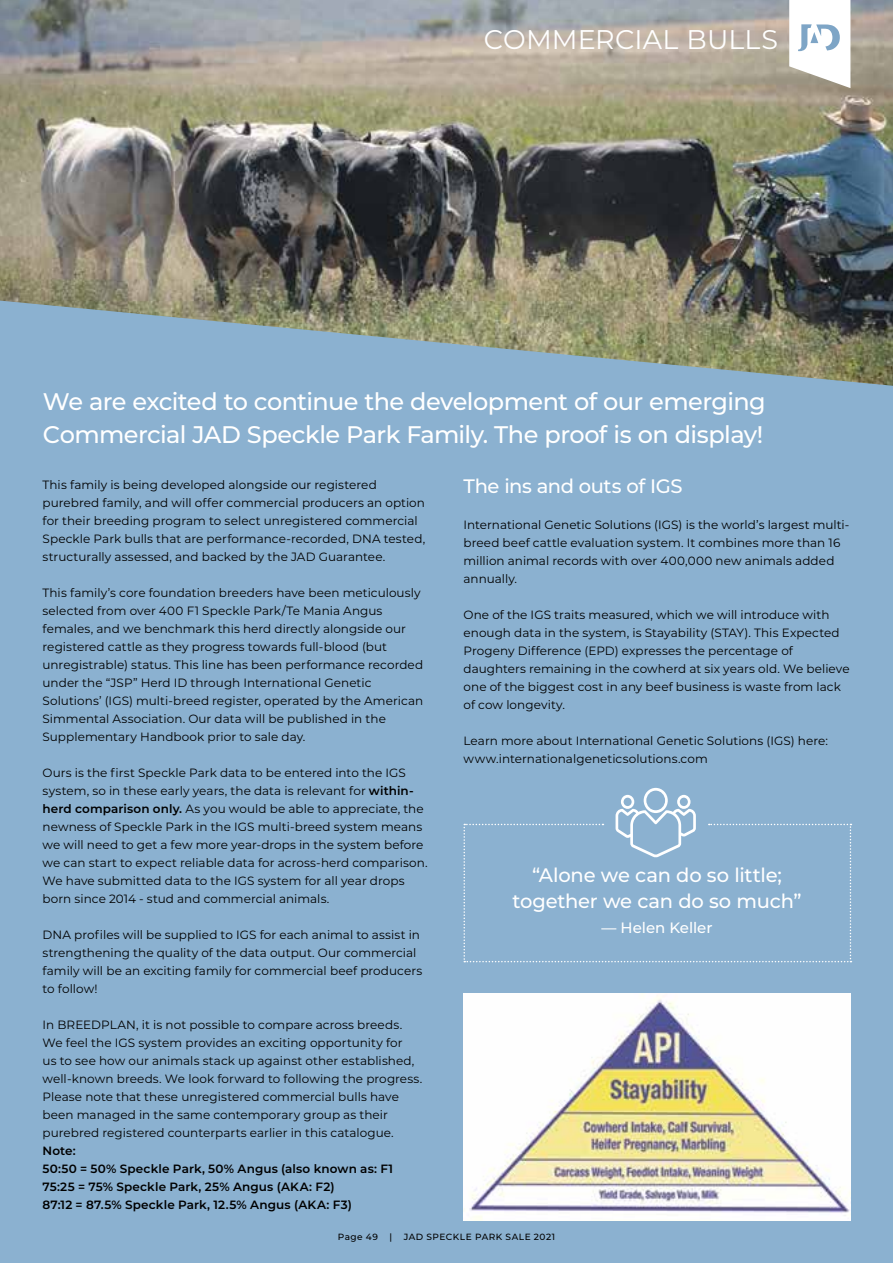
<style>
.page{position:relative;width:893px;height:1263px;background:#8bb1d0}
.page>*{position:absolute;margin:0;border:0;box-sizing:border-box;transform-origin:0 0}
.t1{font:27px "Montserrat";letter-spacing:.005em;color:#fff}
.t2{font:500 24px/33px "Montserrat";letter-spacing:-.025em;color:#fff}
.t3{font:500 19.5px/25.5px "Montserrat";letter-spacing:-.015em;color:#fff;text-align:center}
.t4{font:500 15px "Montserrat";color:#fff}
.t5{font:12px/18px "Montserrat";letter-spacing:.005em;color:#000}
.t6{font:600 12px/18px "Montserrat";letter-spacing:.015em;color:#000}
.t7{font:500 9px "Montserrat";letter-spacing:.06em;color:#000}
.s1{font-weight:600}
</style>
<div class="page">
<img style="left:0;top:0;width:893px;height:386px">
<svg style="left:789px;top:0;width:61px;height:88px;background:#e7e9ea"></svg>
<img style="left:463px;top:994px;width:387px;height:226px">
<svg style="left:463px;top:788px;width:388px;height:174px"></svg>
<h1 class="t1" style="left:484px;top:21px;width:296px">COMMERCIAL BULLS</h1>
<h2 class="t2" style="left:43px;top:384px;width:724px">We are excited to continue the development of our emerging<br>Commercial JAD Speckle Park Family. The proof is on display!</h2>
<h3 class="t3" style="left:463px;top:473px;width:221px">The ins and outs of IGS</h3>
<p class="t5" style="left:463px;top:515px;width:388px">International Genetic Solutions (IGS) is the world’s largest multi&shy;breed beef cattle evaluation system. It combines more than 16 million animal records with over 400,000 new animals added annually.</p>
<p class="t5" style="left:463px;top:605px;width:388px">One of the IGS traits measured, which we will introduce with enough data in the system, is Stayability (STAY). This Expected Progeny Difference (EPD) expresses the percentage of daughters remaining in the cowherd at six years old. We believe one of the biggest cost in any beef business is waste from lack of cow longevity.</p>
<p class="t5" style="left:463px;top:731px;width:366px">Learn more about International Genetic Solutions (IGS) here: www.internationalgeneticsolutions.com</p>
<p class="t5" style="left:43px;top:475px;width:384px">This family is being developed alongside our registered purebred family, and will offer commercial producers an option for their breeding program to select unregistered commercial Speckle Park bulls that are performance-recorded, DNA tested, structurally assessed, and backed by the JAD Guarantee.</p>
<p class="t5" style="left:43px;top:583px;width:382px">This family’s core foundation breeders have been meticulously selected from over 400 F1 Speckle Park/Te Mania Angus females, and we benchmark this herd directly alongside our registered cattle as they progress towards full-blood (but unregistrable) status. This line has been performance recorded under the “JSP” Herd ID through International Genetic Solutions’ (IGS) multi-breed register, operated by the American Simmental Association. Our data will be published in the Supplementary Handbook prior to sale day.</p>
<p class="t5" style="left:43px;top:763px;width:387px">Ours is the first Speckle Park data to be entered into the IGS system, so in these early years, the data is relevant for <span class="s1">within&shy;herd comparison only.</span> As you would be able to appreciate, the newness of Speckle Park in the IGS multi-breed system means we will need to get a few more year-drops in the system before we can start to expect reliable data for across-herd comparison.<br>We have submitted data to the IGS system for all year drops born since 2014 - stud and commercial animals.</p>
<p class="t5" style="left:43px;top:925px;width:381px">DNA profiles will be supplied to IGS for each animal to assist in strengthening the quality of the data output. Our commercial family will be an exciting family for commercial beef producers to follow!</p>
<p class="t5" style="left:43px;top:1015px;width:381px">In BREEDPLAN, it is not possible to compare across breeds.<br>We feel the IGS system provides an exciting opportunity for<br>us to see how our animals stack up against other established, well-known breeds. We look forward to following the progress.<br>Please note that these unregistered commercial bulls have been managed in the same contemporary group as their purebred registered counterparts earlier in this catalogue.</p>
<p class="t6" style="left:43px;top:1141px;width:352px">Note:<br>50:50 = 50% Speckle Park, 50% Angus (also known as: F1<br>75:25 = 75% Speckle Park, 25% Angus (AKA: F2)<br>87:12 = 87.5% Speckle Park, 12.5% Angus (AKA: F3)</p>
<h3 class="t3" style="left:512px;top:862px;width:290px">“Alone we can do so little; together we can do so much”</h3>
<p class="t4" style="left:601px;top:918px;width:112px">— Helen Keller</p>
<p class="t7" style="left:338px;top:1231px;width:42px">Page 49</p>
<p class="t7" style="left:390px;top:1231px;width:4px">|</p>
<p class="t7" style="left:404px;top:1231px;width:153px">JAD SPECKLE PARK SALE 2021</p>
</div>
